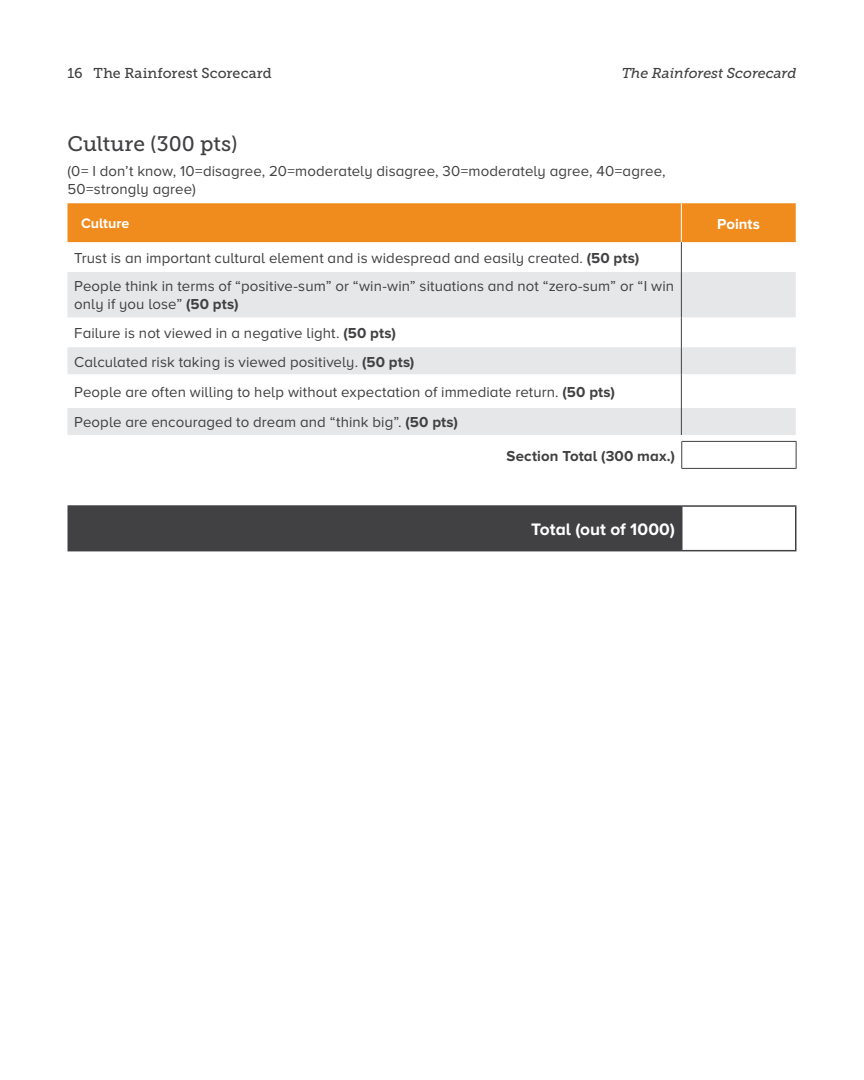
<style>
.page{position:relative;width:864px;height:1080px;background:#fff}
.page>*{position:absolute;margin:0;border:0;box-sizing:border-box;transform-origin:0 0}
.t1{font:21px "Museo Slab 500";color:#414042}
.t2{font:700 17.25px "Proxima Nova A";color:#fff}
.t3{font:15px/29.1px "Proxima Nova A";letter-spacing:.005em;color:#414042}
.t4{font:700 15px "Proxima Nova A";letter-spacing:.01em;color:#414042}
.t5{font:700 15px "Proxima Nova A";color:#fff}
.t6{font:14.25px "Museo Slab 500";letter-spacing:.01em;color:#414042}
.t7{font:italic 14.25px "Museo Slab 500";color:#414042}
.t8{font:700 14.25px "Proxima Nova A";color:#fff}
.s1{font-weight:700}
</style>
<div class="page">
<div style="left:68px;top:203px;width:728px;height:39px;background:#f08b1d"></div>
<svg style="left:68px;top:272px;width:728px;height:163px;fill:#e6e7e8"></svg>
<hr style="left:681px;top:242px;width:1px;height:30px;background:#414042">
<hr style="left:681px;top:272px;width:1px;height:45px;background:#414042">
<hr style="left:681px;top:317px;width:1px;height:30px;background:#414042">
<svg style="left:681px;top:347px;width:1px;height:27px"></svg>
<hr style="left:681px;top:374px;width:1px;height:34px;background:#414042">
<svg style="left:681px;top:408px;width:1px;height:27px"></svg>
<hr style="left:681px;top:203px;width:1px;height:39px;background:#fff">
<hr style="left:681px;top:468px;width:115px;height:1px;background:#414042">
<svg style="left:681px;top:441px;width:116px;height:27px"></svg>
<div style="left:68px;top:506px;width:614px;height:45px;background:#414042"></div>
<hr style="left:68px;top:505px;width:614px;height:2px;background:#414042">
<hr style="left:682px;top:505px;width:114px;height:2px;background:#414042">
<hr style="left:795px;top:507px;width:1px;height:43px;background:#414042">
<hr style="left:682px;top:550px;width:114px;height:1px;background:#414042">
<p class="t6" style="left:68px;top:65px;width:206px">16 The Rainforest Scorecard</p>
<p class="t7" style="left:622px;top:65px;width:176px">The Rainforest Scorecard</p>
<h1 class="t1" style="left:68px;top:132px;width:172px">Culture (300 pts)</h1>
<p class="t3" style="left:68px;top:162px;width:600px;line-height:18px">(0= I don’t know, 10=disagree, 20=moderately disagree, 30=moderately agree, 40=agree,<br>50=strongly agree)</p>
<p class="t8" style="left:81px;top:215px;width:50px">Culture</p>
<p class="t5" style="left:717px;top:215px;width:44px">Points</p>
<p class="t3" style="left:74px;top:244px;width:601px;line-height:27.6px">Trust is an important cultural element and is widespread and easily created. <span class="s1">(50 pts)<br></span>People think in terms of “positive-sum” or “win-win” situations and not “zero-sum” or “I win</p>
<p class="t3" style="left:74px;top:289px;width:342px">only if you lose” <span class="s1">(50 pts)<br></span>Failure is not viewed in a negative light. <span class="s1">(50 pts)<br></span>Calculated risk taking is viewed positively. <span class="s1">(50 pts)</span></p>
<p class="t3" style="left:74px;top:377px;width:542px;line-height:30.3px">People are often willing to help without expectation of immediate return. <span class="s1">(50 pts)<br></span>People are encouraged to dream and “think big”. <span class="s1">(50 pts)</span></p>
<p class="t4" style="left:507px;top:447px;width:170px">Section Total (300 max.)</p>
<p class="t2" style="left:531px;top:520px;width:145px">Total (out of 1000)</p>
</div>
